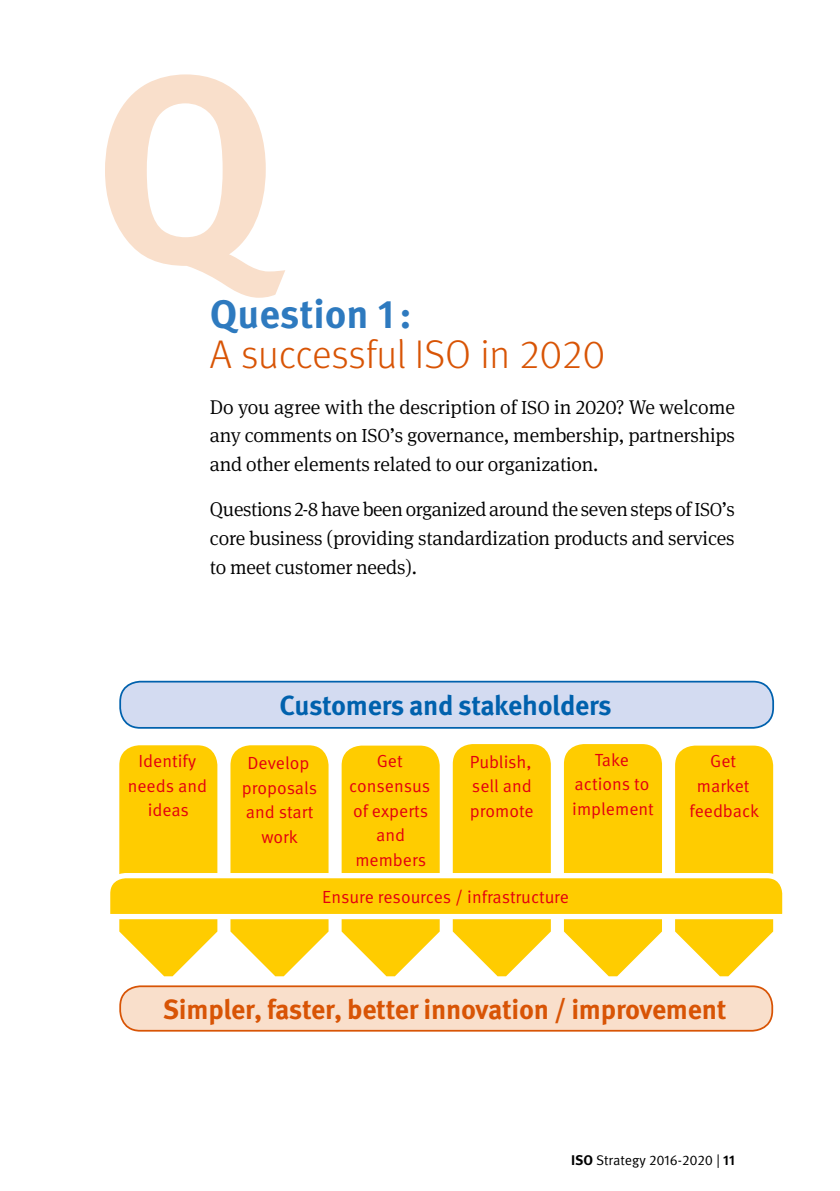
<style>
.page{position:relative;width:840px;height:1191px;background:#fff}
.page>*{position:absolute;margin:0;border:0;box-sizing:border-box;transform-origin:0 0}
.t1{font:300 40px "Meta Pro";color:#d85405}
.t2{font:700 40px "Meta Pro";color:#2e7abf}
.t3{font:700 27.6px "Meta Pro";letter-spacing:-.01em;color:#d85405}
.t4{font:700 27.6px "Meta Pro";letter-spacing:-.015em;color:#0061ad}
.t5{font:300 20px/28.6px "Meta Serif Pro";letter-spacing:-.01em;color:#000;text-align:justify}
.t6{font:17.6px/24.6px "Meta Pro Norm";color:#e3000f;text-align:center}
.t7{font:14px "Meta Pro Norm";color:#000}
.s1{font-size:19px}
.s2{font-family:"Meta Pro";font-weight:700}
</style>
<div class="page">
<svg style="left:105px;top:74px;width:180px;height:224px"></svg>
<svg style="left:110px;top:744px;width:673px;height:232px"></svg>
<div style="left:120px;top:681px;width:652px;height:47px;background:#d3dbf1;border-radius:20px"></div>
<div style="left:119px;top:681px;width:654px;height:47px;border:2px solid #0061ad;border-radius:20px"></div>
<div style="left:120px;top:986px;width:651px;height:44px;background:#f9dfcb;border-radius:20px"></div>
<div style="left:119px;top:985px;width:653px;height:46px;border:2px solid #d85405;border-radius:20px"></div>
<h1 class="t2" style="left:210px;top:283px;width:203px">Question 1 :</h1>
<h1 class="t1" style="left:210px;top:325px;width:396px">A successful ISO in 2020</h1>
<p class="t5" style="left:210px;top:391px;width:526px">Do you agree with the description of <span class="s1">ISO</span> in 2020? We welcome any comments on <span class="s1">ISO</span>’s governance, membership, partnerships and other elements related to our organization.</p>
<p class="t5" style="left:210px;top:494px;width:526px">Questions 2-8 have been organized around the seven steps of <span class="s1">ISO</span>’s core business (providing standardization products and services to meet customer needs).</p>
<h2 class="t4" style="left:279px;top:684px;width:333px">Customers and stakeholders</h2>
<p class="t6" style="left:242px;top:749px;width:77px">Develop proposals and start work</p>
<p class="t6" style="left:572px;top:746px;width:83px">Take actions to implement</p>
<p class="t6" style="left:128px;top:747px;width:81px">Identify needs and ideas</p>
<p class="t6" style="left:469px;top:748px;width:65px;text-align:justify">Publish, sell and promote</p>
<p class="t6" style="left:349px;top:748px;width:83px">Get consensus of experts and members</p>
<p class="t6" style="left:689px;top:748px;width:71px">Get market feedback</p>
<p class="t6" style="left:322px;top:883px;width:248px">Ensure resources / infrastructure</p>
<h2 class="t3" style="left:163px;top:987px;width:564px">Simpler, faster, better innovation / improvement</h2>
<p class="t7" style="left:570px;top:1149px;width:165px"><span class="s2">ISO</span> Strategy 2016-2020 | <span class="s2">11</span></p>
</div>
